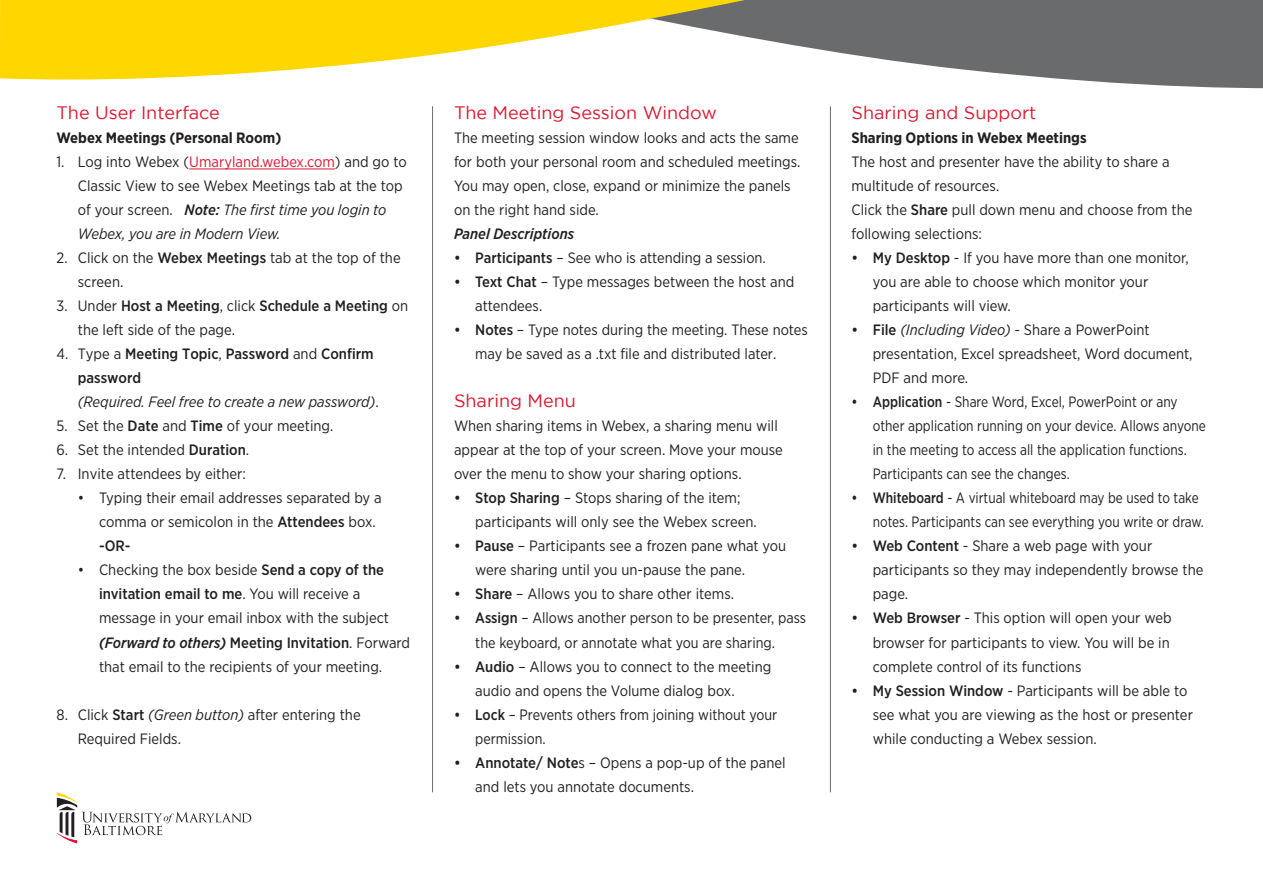
<style>
.page{position:relative;width:1263px;height:893px;background:#fff}
.page>*{position:absolute;margin:0;border:0;box-sizing:border-box;transform-origin:0 0}
.t1{font:18px "Gotham";color:#da1a32}
.t2{font:15px/24px "Gotham Narrow";color:#231f20}
.t3{font:15px/24px "Gotham Narrow";color:#231f20;scale:.92 1}
.t4{font:15px/24px "Gotham Narrow";color:#231f20;scale:.91 1}
.t5{font:italic 15px/24px "Gotham Narrow";color:#231f20}
.t6{font:700 15px "Gotham Narrow";color:#231f20}
.t7{font:15px/24px "Gotham Narrow";color:#231f20;scale:.96 1}
.t8{font:italic 500 15px "Gotham Narrow";color:#231f20}
.s1{color:#da1a32}
.s2{font-weight:500;font-style:italic}
.s3{font-style:italic}
.s4{font-weight:500}
.s5{font-style:normal}
.s6{font-weight:500;font-style:normal}
</style>
<div class="page">
<hr style="left:189px;top:169px;width:146px;height:1px;background:#da1a32">
<svg style="left:57px;top:792px;width:194px;height:51px"></svg>
<hr style="left:432px;top:106px;width:1px;height:686px;background:#696b6d">
<hr style="left:830px;top:106px;width:1px;height:686px;background:#696b6d">
<svg style="left:1091px;top:81px;width:172px;height:8px"></svg>
<svg style="left:0;top:0;width:1263px;height:81px"></svg>
<p class="t1" style="left:57px;top:103px;width:165px">The User Interface</p>
<p class="t6" style="left:57px;top:129px;width:226px">Webex Meetings (Personal Room)</p>
<p class="t2" style="left:78px;top:150px;width:330px;text-indent:-21px">1. Log into Webex (<span class="s1">Umaryland.webex.com</span>) and go to Classic View to see Webex Meetings tab at the top of your screen. <span class="s2">Note:</span> <span class="s3">The first time you login to Webex, you are in Modern View.</span></p>
<p class="t2" style="left:78px;top:246px;width:324px;text-indent:-21px">2. Click on the <span class="s4">Webex Meetings</span> tab at the top of the screen.</p>
<p class="t2" style="left:78px;top:294px;width:332px;text-indent:-21px">3. Under <span class="s4">Host a Meeting</span>, click <span class="s4">Schedule a Meeting</span> on the left side of the page.</p>
<p class="t5" style="left:78px;top:342px;width:302px;text-indent:-21px"><span class="s5">4. Type a</span> <span class="s6">Meeting Topic</span><span class="s5">,</span> <span class="s6">Password</span> <span class="s5">and</span> <span class="s6">Confirm password<br></span>(Required. Feel free to create a new password)<span class="s5">.</span></p>
<p class="t2" style="left:57px;top:414px;width:278px">5. Set the <span class="s4">Date</span> and <span class="s4">Time</span> of your meeting.</p>
<p class="t2" style="left:57px;top:438px;width:194px">6. Set the intended <span class="s4">Duration</span>.</p>
<p class="t2" style="left:57px;top:462px;width:191px">7. Invite attendees by either:</p>
<p class="t2" style="left:99px;top:486px;width:284px;text-indent:-21px">• Typing their email addresses separated by a comma or semicolon in the <span class="s4">Attendees</span> box. <span class="s4">-OR-</span></p>
<p class="t2" style="left:99px;top:558px;width:313px;text-indent:-21px">• Checking the box beside <span class="s4">Send a copy of the invitation email to me</span>. You will receive a message in your email inbox with the subject <span class="s2">(Forward to others)</span> <span class="s4">Meeting Invitation</span>. Forward that email to the recipients of your meeting.</p>
<p class="t2" style="left:78px;top:702px;width:284px;text-indent:-21px">8. Click <span class="s4">Start</span> <span class="s3">(Green button)</span> after entering the<br>Required Fields.</p>
<p class="t1" style="left:454px;top:103px;width:264px">The Meeting Session Window</p>
<p class="t2" style="left:454px;top:126px;width:348px">The meeting session window looks and acts the same for both your personal room and scheduled meetings.<br>You may open, close, expand or minimize the panels on the right hand side.</p>
<p class="t8" style="left:454px;top:225px;width:122px">Panel Descriptions</p>
<p class="t2" style="left:454px;top:246px;width:313px"><span class="s4">• Participants</span> – See who is attending a session.</p>
<p class="t2" style="left:475px;top:270px;width:321px;text-indent:-21px"><span class="s4">• Text Chat</span> – Type messages between the host and attendees.</p>
<p class="t2" style="left:475px;top:318px;width:334px;text-indent:-21px"><span class="s4">• Notes</span> – Type notes during the meeting. These notes may be saved as a .txt file and distributed later.</p>
<p class="t1" style="left:454px;top:391px;width:123px">Sharing Menu</p>
<p class="t2" style="left:454px;top:414px;width:330px">When sharing items in Webex, a sharing menu will appear at the top of your screen. Move your mouse over the menu to show your sharing options.</p>
<p class="t2" style="left:475px;top:486px;width:283px;text-indent:-21px"><span class="s4">• Stop Sharing</span> – Stops sharing of the item; participants will only see the Webex screen.</p>
<p class="t2" style="left:475px;top:534px;width:313px;text-indent:-21px"><span class="s4">• Pause</span> – Participants see a frozen pane what you were sharing until you un-pause the pane.</p>
<p class="t2" style="left:454px;top:582px;width:282px"><span class="s4">• Share</span> – Allows you to share other items.</p>
<p class="t2" style="left:475px;top:606px;width:332px;text-indent:-21px"><span class="s4">• Assign</span> – Allows another person to be presenter, pass the keyboard, or annotate what you are sharing.</p>
<p class="t2" style="left:475px;top:654px;width:298px;text-indent:-21px"><span class="s4">• Audio</span> – Allows you to connect to the meeting audio and opens the Volume dialog box.</p>
<p class="t7" style="left:475px;top:702px;width:316px;text-indent:-21px"><span class="s4">• Lock</span> – Prevents others from joining without your permission.</p>
<p class="t2" style="left:475px;top:750px;width:312px;text-indent:-21px"><span class="s4">• Annotate/ Note</span>s – Opens a pop-up of the panel and lets you annotate documents.</p>
<p class="t1" style="left:851px;top:103px;width:187px">Sharing and Support</p>
<p class="t6" style="left:851px;top:129px;width:237px">Sharing Options in Webex Meetings</p>
<p class="t2" style="left:851px;top:150px;width:343px">The host and presenter have the ability to share a multitude of resources.<br>Click the <span class="s4">Share</span> pull down menu and choose from the following selections:</p>
<p class="t2" style="left:873px;top:246px;width:318px;text-indent:-21px"><span class="s4">• My Desktop</span> - If you have more than one monitor, you are able to choose which monitor your participants will view.</p>
<p class="t2" style="left:873px;top:318px;width:321px;text-indent:-21px"><span class="s4">• File</span> <span class="s3">(Including Video)</span> - Share a PowerPoint presentation, Excel spreadsheet, Word document,<br>PDF and more.</p>
<p class="t3" style="left:873px;top:390px;width:364px;text-indent:-21px"><span class="s4">• Application</span> - Share Word, Excel, PowerPoint or any other application running on your device. Allows anyone in the meeting to access all the application functions.<br>Participants can see the changes.</p>
<p class="t4" style="left:873px;top:486px;width:365px;text-indent:-21px"><span class="s4">• Whiteboard</span> - A virtual whiteboard may be used to take notes. Participants can see everything you write or draw.</p>
<p class="t2" style="left:873px;top:534px;width:332px;text-indent:-21px"><span class="s4">• Web Content</span> - Share a web page with your participants so they may independently browse the page.</p>
<p class="t2" style="left:873px;top:606px;width:300px;text-indent:-21px"><span class="s4">• Web Browser</span> - This option will open your web browser for participants to view. You will be in complete control of its functions</p>
<p class="t2" style="left:873px;top:678px;width:322px;text-indent:-21px"><span class="s4">• My Session Window</span> - Participants will be able to see what you are viewing as the host or presenter while conducting a Webex session.</p>
</div>
